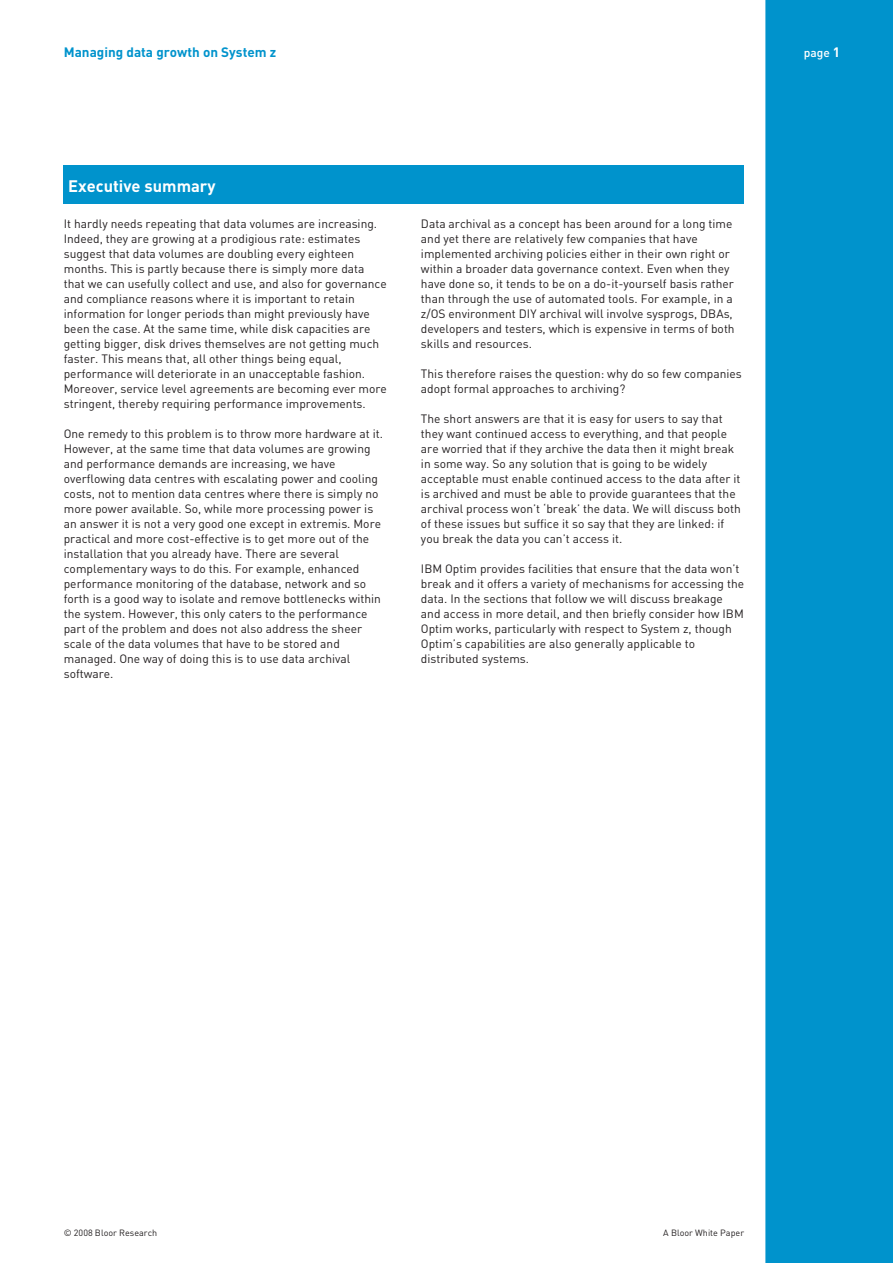
<style>
.page{position:relative;width:893px;height:1263px;background:#fff}
.page>*{position:absolute;margin:0;border:0;box-sizing:border-box;transform-origin:0 0}
.Heading_level_1{font:700 16.5px "DIN";color:#fff}
.t1{font:700 13.5px "DIN";color:#0093cc}
.Body_copy{font:12px/15px "DIN";color:#231f20}
.t2{font:500 12px "DIN";color:#fff}
.Box_text{font:9px "DIN";color:#231f20}
.s1{font-weight:700;font-size:13.5px}
</style>
<div class="page">
<div style="left:765px;top:0;width:128px;height:1263px;background:#0093cc"></div>
<div style="left:64px;top:166px;width:680px;height:38px;background:#0093cc"></div>
<p class="t1" style="left:64px;top:45px;width:214px">Managing data growth on System z</p>
<p class="Heading_level_1" style="left:68px;top:176px;width:149px">Executive summary</p>
<p class="Body_copy" style="left:64px;top:216px;width:325px">It hardly needs repeating that data volumes are increasing.<br>Indeed, they are growing at a prodigious rate: estimates suggest that data volumes are doubling every eighteen months. This is partly because there is simply more data that we can usefully collect and use, and also for governance and compliance reasons where it is important to retain information for longer periods than might previously have been the case. At the same time, while disk capacities are getting bigger, disk drives themselves are not getting much faster. This means that, all other things being equal, performance will deteriorate in an unacceptable fashion.<br>Moreover, service level agreements are becoming ever more stringent, thereby requiring performance improvements.</p>
<p class="Body_copy" style="left:64px;top:426px;width:321px">One remedy to this problem is to throw more hardware at it.<br>However, at the same time that data volumes are growing and performance demands are increasing, we have overflowing data centres with escalating power and cooling costs, not to mention data centres where there is simply no more power available. So, while more processing power is an answer it is not a very good one except in extremis. More practical and more cost-effective is to get more out of the installation that you already have. There are several complementary ways to do this. For example, enhanced performance monitoring of the database, network and so forth is a good way to isolate and remove bottlenecks within the system. However, this only caters to the performance part of the problem and does not also address the sheer scale of the data volumes that have to be stored and managed. One way of doing this is to use data archival software.</p>
<p class="Body_copy" style="left:421px;top:216px;width:315px">Data archival as a concept has been around for a long time and yet there are relatively few companies that have implemented archiving policies either in their own right or within a broader data governance context. Even when they have done so, it tends to be on a do-it-yourself basis rather than through the use of automated tools. For example, in a z/OS environment DIY archival will involve sysprogs, DBAs, developers and testers, which is expensive in terms of both skills and resources.</p>
<p class="Body_copy" style="left:421px;top:366px;width:322px">This therefore raises the question: why do so few companies adopt formal approaches to archiving?</p>
<p class="Body_copy" style="left:421px;top:411px;width:321px">The short answers are that it is easy for users to say that they want continued access to everything, and that people are worried that if they archive the data then it might break in some way. So any solution that is going to be widely acceptable must enable continued access to the data after it is archived and must be able to provide guarantees that the archival process won’t ‘break’ the data. We will discuss both of these issues but suffice it so say that they are linked: if you break the data you can’t access it.</p>
<p class="Body_copy" style="left:421px;top:561px;width:325px">IBM Optim provides facilities that ensure that the data won’t break and it offers a variety of mechanisms for accessing the data. In the sections that follow we will discuss breakage and access in more detail, and then briefly consider how IBM Optim works, particularly with respect to System z, though Optim’s capabilities are also generally applicable to distributed systems.</p>
<p class="t2" style="left:804px;top:46px;width:38px">page <span class="s1">1</span></p>
<p class="Box_text" style="left:64px;top:1227px;width:95px">© 2008 Bloor Research</p>
<p class="Box_text" style="left:663px;top:1227px;width:82px">A Bloor White Paper</p>
</div>
